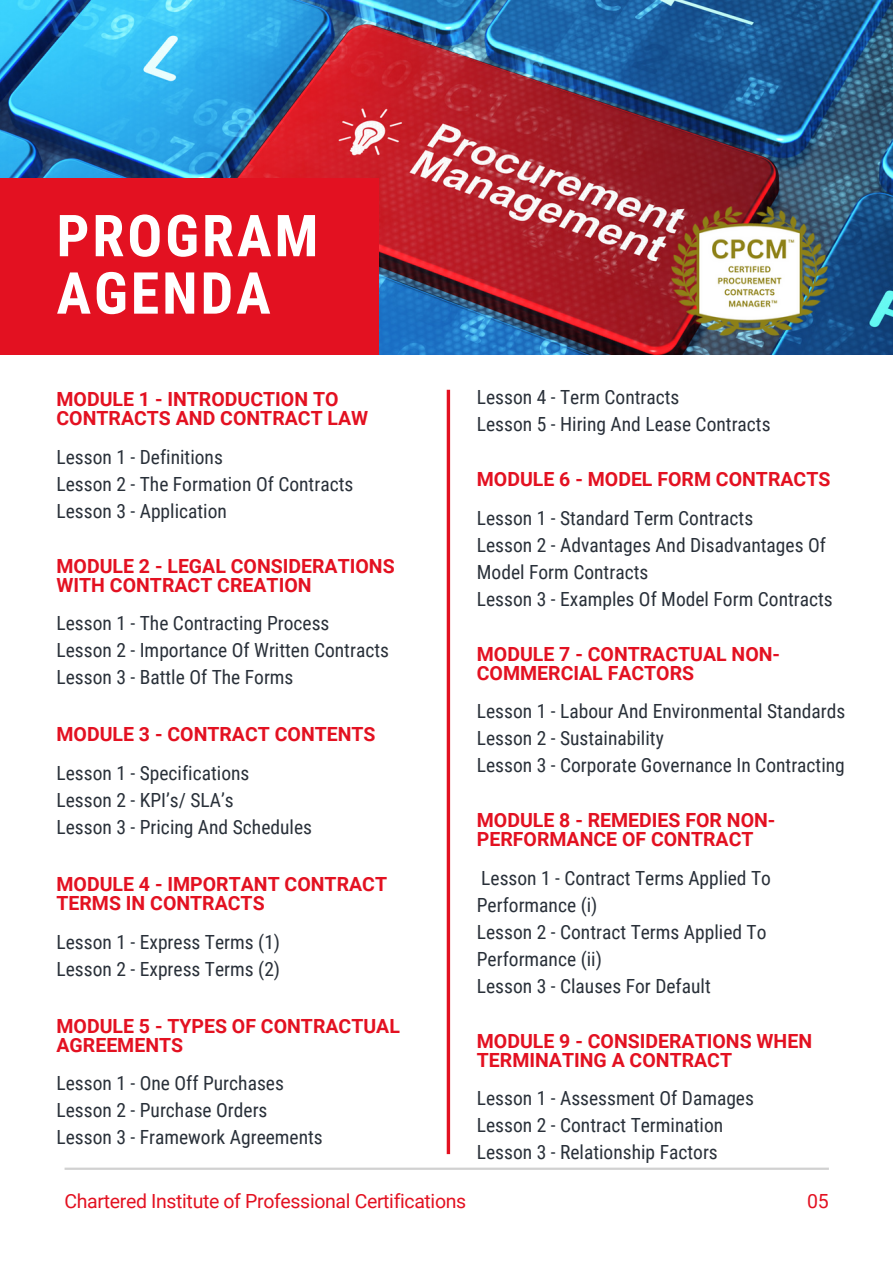
<style>
.page{position:relative;width:893px;height:1264px;background:#fff}
.page>*{position:absolute;margin:0;border:0;box-sizing:border-box;transform-origin:0 0}
.t1{font:700 57.9px/57.3px "Roboto Condensed";letter-spacing:.05em;color:#fff}
.t2{font:19.5px/27px "Roboto Condensed";color:#293039}
.t3{font:700 19.5px/19.2px "Roboto";color:#e31121}
.t4{font:19.5px "Roboto";letter-spacing:-.015em;color:#e31121}
</style>
<div class="page">
<img style="left:0;top:0;width:892px;height:355px">
<div style="left:0;top:178px;width:379px;height:176px;background:#e31121"></div>
<hr style="left:65px;top:1167px;width:763px;height:2px;background:#d1d1d1">
<svg style="left:446px;top:390px;width:4px;height:764px;background:#e83c49"></svg>
<img style="left:668px;top:202px;width:162px;height:136px">
<p class="t1" style="left:56px;top:208px;width:263px">PROGRAM<br>AGENDA</p>
<p class="t3" style="left:56px;top:390px;width:313px">MODULE 1 - INTRODUCTION TO<br>CONTRACTS AND CONTRACT LAW</p>
<p class="t2" style="left:56px;top:443px;width:168px">Lesson 1 - Definitions</p>
<p class="t2" style="left:56px;top:470px;width:298px">Lesson 2 - The Formation Of Contracts</p>
<p class="t2" style="left:56px;top:497px;width:172px">Lesson 3 - Application</p>
<p class="t3" style="left:56px;top:556px;width:339px">MODULE 2 - LEGAL CONSIDERATIONS<br>WITH CONTRACT CREATION</p>
<p class="t2" style="left:56px;top:610px;width:274px">Lesson 1 - The Contracting Process</p>
<p class="t2" style="left:56px;top:637px;width:334px">Lesson 2 - Importance Of Written Contracts</p>
<p class="t2" style="left:56px;top:664px;width:238px">Lesson 3 - Battle Of The Forms</p>
<p class="t3" style="left:56px;top:725px;width:320px">MODULE 3 - CONTRACT CONTENTS</p>
<p class="t2" style="left:56px;top:759px;width:194px">Lesson 1 - Specifications</p>
<p class="t2" style="left:56px;top:786px;width:179px">Lesson 2 - KPI’s/ SLA’s</p>
<p class="t2" style="left:56px;top:813px;width:257px">Lesson 3 - Pricing And Schedules</p>
<p class="t3" style="left:56px;top:874px;width:332px">MODULE 4 - IMPORTANT CONTRACT<br>TERMS IN CONTRACTS</p>
<p class="t2" style="left:56px;top:928px;width:225px">Lesson 1 - Express Terms (1)</p>
<p class="t2" style="left:56px;top:955px;width:225px">Lesson 2 - Express Terms (2)</p>
<p class="t3" style="left:56px;top:1016px;width:345px">MODULE 5 - TYPES OF CONTRACTUAL<br>AGREEMENTS</p>
<p class="t2" style="left:56px;top:1070px;width:229px">Lesson 1 - One Off Purchases</p>
<p class="t2" style="left:56px;top:1097px;width:212px">Lesson 2 - Purchase Orders</p>
<p class="t2" style="left:56px;top:1124px;width:268px">Lesson 3 - Framework Agreements</p>
<p class="t4" style="left:65px;top:1189px;width:403px">Chartered Institute of Professional Certifications</p>
<p class="t2" style="left:477px;top:384px;width:204px">Lesson 4 - Term Contracts</p>
<p class="t2" style="left:477px;top:411px;width:295px">Lesson 5 - Hiring And Lease Contracts</p>
<p class="t3" style="left:477px;top:470px;width:355px">MODULE 6 - MODEL FORM CONTRACTS</p>
<p class="t2" style="left:477px;top:504px;width:278px">Lesson 1 - Standard Term Contracts</p>
<p class="t2" style="left:477px;top:531px;width:350px">Lesson 2 - Advantages And Disadvantages Of<br>Model Form Contracts</p>
<p class="t2" style="left:477px;top:585px;width:357px">Lesson 3 - Examples Of Model Form Contracts</p>
<p class="t3" style="left:477px;top:644px;width:305px">MODULE 7 - CONTRACTUAL NON-<br>COMMERCIAL FACTORS</p>
<p class="t2" style="left:477px;top:698px;width:370px">Lesson 1 - Labour And Environmental Standards</p>
<p class="t2" style="left:477px;top:725px;width:188px">Lesson 2 - Sustainability</p>
<p class="t2" style="left:477px;top:752px;width:369px">Lesson 3 - Corporate Governance In Contracting</p>
<p class="t3" style="left:477px;top:811px;width:300px">MODULE 8 - REMEDIES FOR NON-<br>PERFORMANCE OF CONTRACT</p>
<p class="t2" style="left:477px;top:864px;width:295px">Lesson 1 - Contract Terms Applied To<br>Performance (i)</p>
<p class="t2" style="left:477px;top:918px;width:291px">Lesson 2 - Contract Terms Applied To<br>Performance (ii)</p>
<p class="t2" style="left:477px;top:972px;width:235px">Lesson 3 - Clauses For Default</p>
<p class="t3" style="left:477px;top:1031px;width:337px">MODULE 9 - CONSIDERATIONS WHEN<br>TERMINATING A CONTRACT</p>
<p class="t2" style="left:477px;top:1085px;width:278px">Lesson 1 - Assessment Of Damages</p>
<p class="t2" style="left:477px;top:1112px;width:248px">Lesson 2 - Contract Termination</p>
<p class="t2" style="left:477px;top:1139px;width:242px">Lesson 3 - Relationship Factors</p>
<p class="t4" style="left:807px;top:1189px;width:23px">05</p>
</div>
